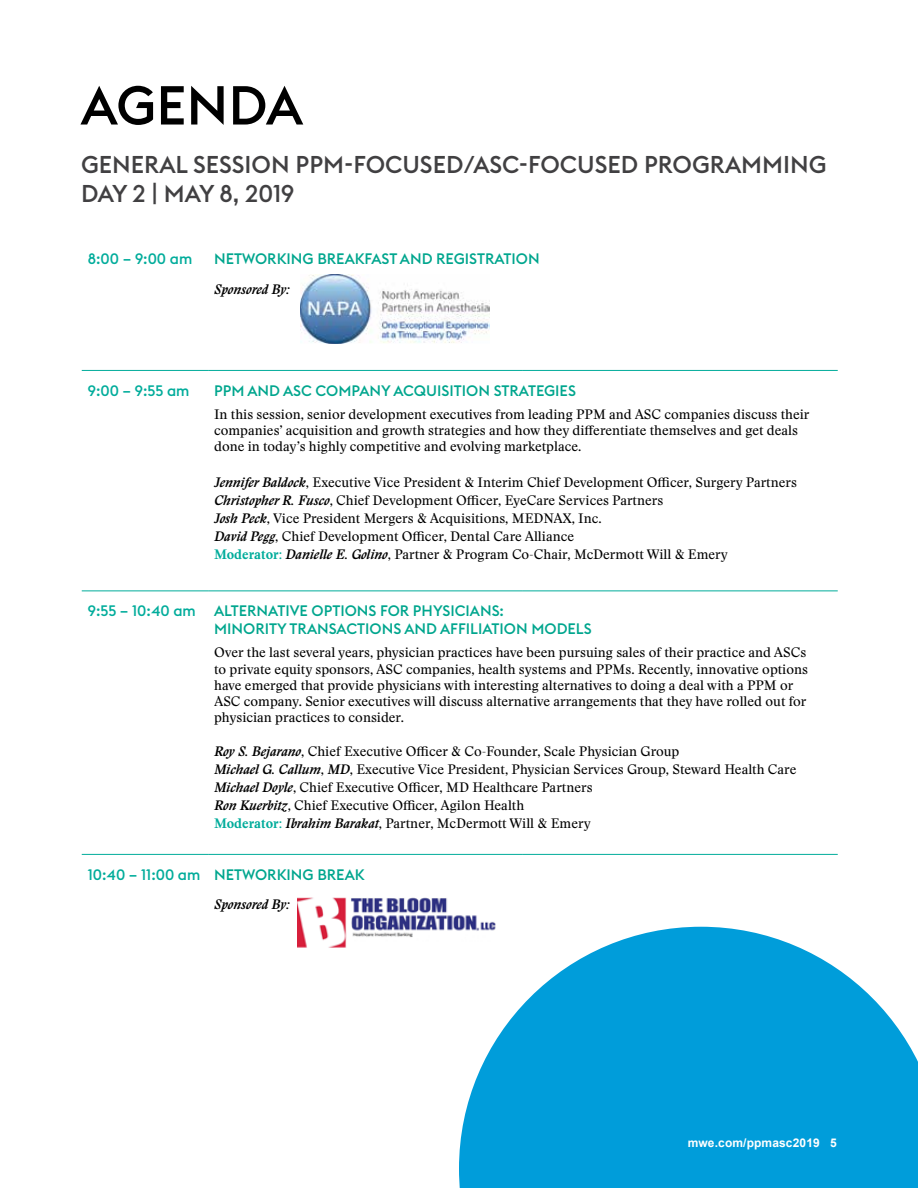
<style>
.page{position:relative;width:918px;height:1188px;background:#fff}
.page>*{position:absolute;margin:0;border:0;box-sizing:border-box;transform-origin:0 0}
.t1{font:500 54px "Euclid Flex B";color:#000}
.t2{font:500 24px/28.8px "Euclid Flex B";color:#414042}
.t3{font:500 15px/18px "Euclid Flex B";color:#00a68e}
.t4{font:500 15px "Euclid Flex B";color:#00ac9b}
.t5{font:13.5px/18px "Stanley";color:#000}
.t6{font:italic 700 13.5px "Stanley";color:#000}
.t7{font:700 12px "Arial";letter-spacing:.01em;color:#fff}
.s1{font-weight:700;font-style:italic}
.s2{font-weight:700;color:#00ac9b}
.s3{color:#00ac9b}
</style>
<div class="page">
<svg style="left:459px;top:927px;width:459px;height:261px;fill:#009dda"></svg>
<hr style="left:82px;top:370px;width:126px;height:1px;background:#00ac9b">
<hr style="left:208px;top:370px;width:315px;height:1px;background:#00ac9b">
<hr style="left:523px;top:370px;width:315px;height:1px;background:#00ac9b">
<hr style="left:82px;top:591px;width:126px;height:1px;background:#00ac9b">
<hr style="left:208px;top:591px;width:315px;height:1px;background:#00ac9b">
<hr style="left:523px;top:591px;width:315px;height:1px;background:#00ac9b">
<hr style="left:82px;top:854px;width:126px;height:1px;background:#00ac9b">
<hr style="left:208px;top:854px;width:315px;height:1px;background:#00ac9b">
<hr style="left:523px;top:854px;width:315px;height:1px;background:#00ac9b">
<img style="left:301px;top:274px;width:189px;height:70px">
<img style="left:297px;top:897px;width:201px;height:51px">
<h1 class="t1" style="left:81px;top:74px;width:223px">AGENDA</h1>
<h2 class="t2" style="left:81px;top:150px;width:747px">GENERAL SESSION PPM-FOCUSED/ASC-FOCUSED PROGRAMMING<br>DAY 2 | MAY 8, 2019</h2>
<p class="t4" style="left:88px;top:250px;width:106px">8:00 – 9:00 am</p>
<p class="t3" style="left:214px;top:250px;width:327px">NETWORKING BREAKFAST AND REGISTRATION</p>
<p class="t6" style="left:214px;top:280px;width:77px">Sponsored By:</p>
<p class="t4" style="left:88px;top:382px;width:103px">9:00 – 9:55 am</p>
<p class="t3" style="left:214px;top:382px;width:363px">PPM AND ASC COMPANY ACQUISITION STRATEGIES</p>
<p class="t5" style="left:214px;top:406px;width:597px;line-height:16.2px">In this session, senior development executives from leading PPM and ASC companies discuss their companies’ acquisition and growth strategies and how they differentiate themselves and get deals done in today’s highly competitive and evolving marketplace.</p>
<p class="t5" style="left:214px;top:474px;width:584px"><span class="s1">Jennifer Baldock</span>, Executive Vice President &amp; Interim Chief Development Officer, Surgery Partners <span class="s1">Christopher R. Fusco</span>, Chief Development Officer, EyeCare Services Partners<br><span class="s1">Josh Peck</span>, Vice President Mergers &amp; Acquisitions, MEDNAX, Inc.<br><span class="s1">David Pegg</span>, Chief Development Officer, Dental Care Alliance<br><span class="s2">Moderator:</span> <span class="s1">Danielle E. Golino</span>, Partner &amp; Program Co-Chair, McDermott Will &amp; Emery</p>
<p class="t3" style="left:214px;top:602px;width:379px;text-indent:-126px"><span class="s3">9:55 – 10:40 am</span> ALTERNATIVE OPTIONS FOR PHYSICIANS:<br>MINORITY TRANSACTIONS AND AFFILIATION MODELS</p>
<p class="t5" style="left:214px;top:645px;width:595px;line-height:16.2px">Over the last several years, physician practices have been pursuing sales of their practice and ASCs to private equity sponsors, ASC companies, health systems and PPMs. Recently, innovative options have emerged that provide physicians with interesting alternatives to doing a deal with a PPM or ASC company. Senior executives will discuss alternative arrangements that they have rolled out for physician practices to consider.</p>
<p class="t5" style="left:214px;top:743px;width:584px"><span class="s1">Roy S. Bejarano</span>, Chief Executive Officer &amp; Co-Founder, Scale Physician Group<br><span class="s1">Michael G. Callum</span>, <span class="s1">MD</span>, Executive Vice President, Physician Services Group, Steward Health Care <span class="s1">Michael Doyle</span>, Chief Executive Officer, MD Healthcare Partners<br><span class="s1">Ron Kuerbitz</span>, Chief Executive Officer, Agilon Health<br><span class="s2">Moderator:</span> <span class="s1">Ibrahim Barakat</span>, Partner, McDermott Will &amp; Emery</p>
<p class="t3" style="left:88px;top:866px;width:278px"><span class="s3">10:40 – 11:00 am</span> NETWORKING BREAK</p>
<p class="t6" style="left:214px;top:895px;width:77px">Sponsored By:</p>
<p class="t7" style="left:688px;top:1134px;width:151px">mwe.com/ppmasc2019 5</p>
</div>
